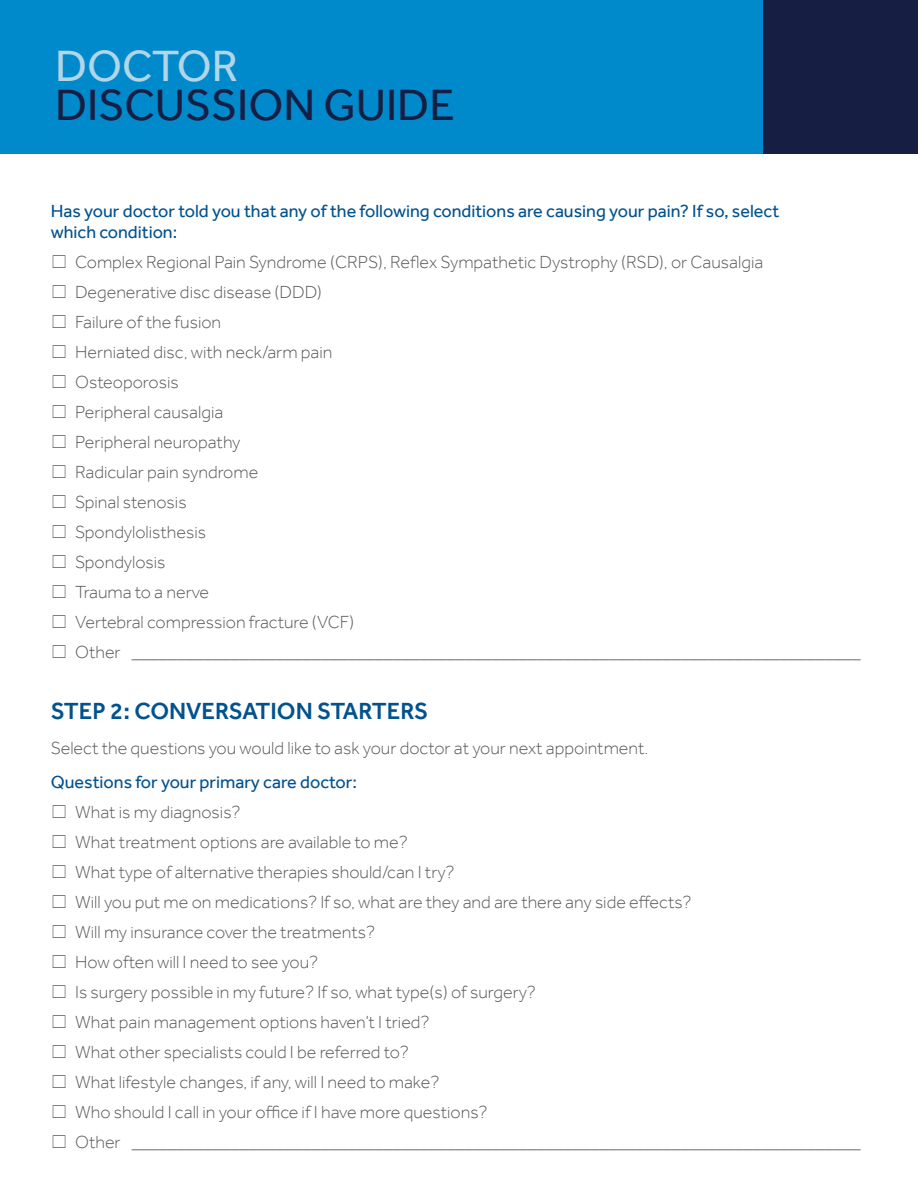
<style>
.page{position:relative;width:918px;height:1188px;background:#fff}
.page>*{position:absolute;margin:0;border:0;box-sizing:border-box;transform-origin:0 0}
.t1{font:45px "Effra";color:#171e43}
.t2{font:45px "Effra";color:#b1d6e7}
.t3{font:500 24px "Effra";color:#02528e}
.t4{font:300 18px/30px "Effra";color:#58595b}
.t5{font:18px/21px "Effra";color:#02528e}
</style>
<div class="page">
<div style="left:0;top:0;width:918px;height:153px;background:#008acb"></div>
<div style="left:764px;top:0;width:154px;height:153px;background:#171e43"></div>
<h1 class="t2" style="left:55px;top:40px;width:185px">DOCTOR</h1>
<h1 class="t1" style="left:55px;top:79px;width:401px">DISCUSSION GUIDE</h1>
<p class="t5" style="left:51px;top:200px;width:730px">Has your doctor told you that any of the following conditions are causing your pain? If so, select which condition:</p>
<p class="t4" style="left:75px;top:247px;width:787px">Complex Regional Pain Syndrome (CRPS), Reflex Sympathetic Dystrophy (RSD), or Causalgia Degenerative disc disease (DDD)<br>Failure of the fusion<br>Herniated disc, with neck/arm pain<br>Osteoporosis<br>Peripheral causalgia<br>Peripheral neuropathy<br>Radicular pain syndrome<br>Spinal stenosis<br>Spondylolisthesis<br>Spondylosis<br>Trauma to a nerve<br>Vertebral compression fracture (VCF)<br>Other _________________________________________________________________________________</p>
<h2 class="t3" style="left:51px;top:697px;width:379px">STEP 2: CONVERSATION STARTERS</h2>
<p class="t4" style="left:51px;top:732px;width:599px">Select the questions you would like to ask your doctor at your next appointment.</p>
<p class="t5" style="left:51px;top:771px;width:308px">Questions for your primary care doctor:</p>
<p class="t4" style="left:75px;top:797px;width:787px">What is my diagnosis?<br>What treatment options are available to me?<br>What type of alternative therapies should/can I try?<br>Will you put me on medications? If so, what are they and are there any side effects?<br>Will my insurance cover the treatments?<br>How often will I need to see you?<br>Is surgery possible in my future? If so, what type(s) of surgery?<br>What pain management options haven’t I tried?<br>What other specialists could I be referred to?<br>What lifestyle changes, if any, will I need to make?<br>Who should I call in your office if I have more questions?<br>Other _________________________________________________________________________________</p>
</div>
